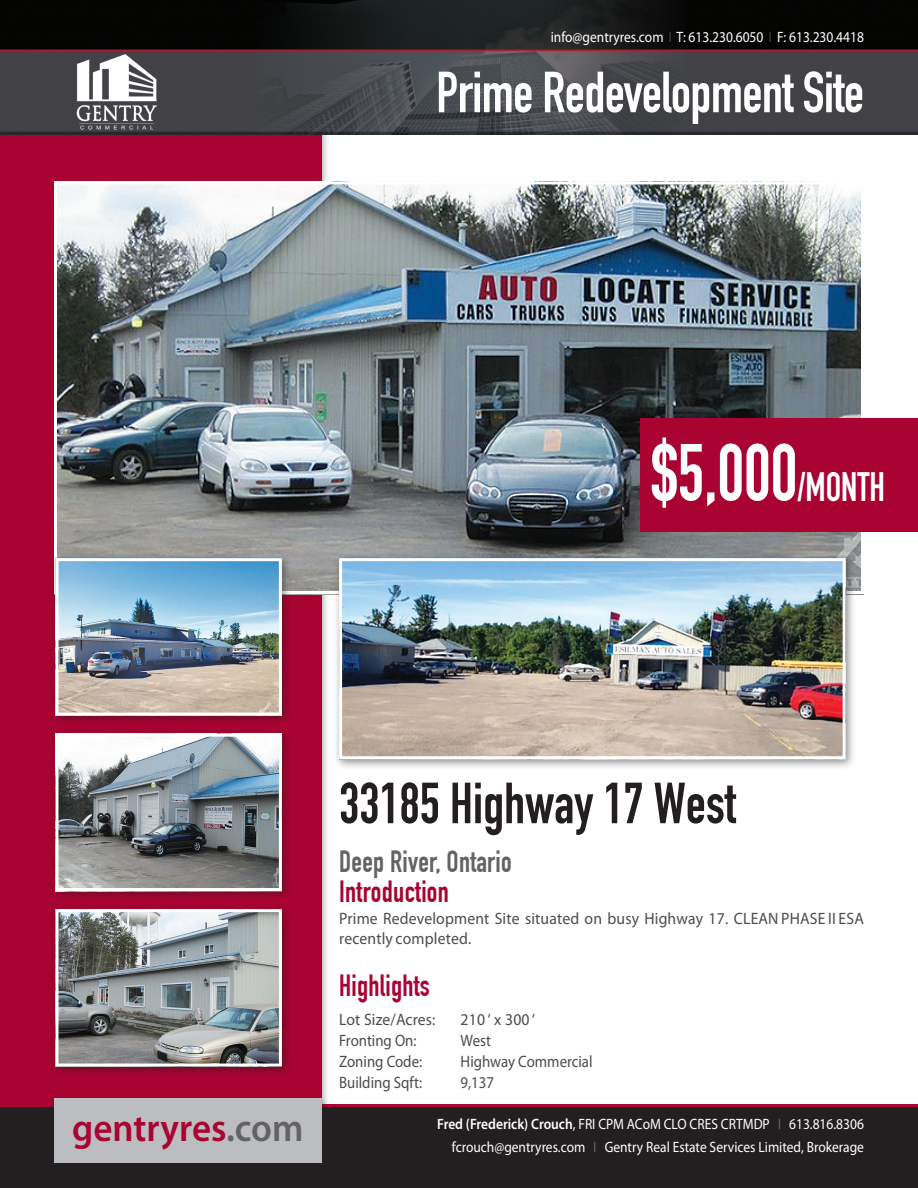
<style>
.page{position:relative;width:918px;height:1188px;background:#fff}
.page>*{position:absolute;margin:0;border:0;box-sizing:border-box;transform-origin:0 0}
.t1{font:700 79.5px "DIN Condensed";color:#fff;scale:.9 1}
.t2{font:700 57px "DIN Condensed";letter-spacing:-.01em;color:#fff;scale:.95 1}
.HdrPara{font:700 57px "DIN Condensed";color:#231f20;scale:.95 1}
.t3{font:600 39px "Myriad Pro";color:#a90332;scale:.95 1}
.HdrPara-2{font:700 30px/30px "DIN Condensed";letter-spacing:.01em;color:#636366;scale:.95 1}
.HdrPara-3{font:700 30px "DIN Condensed";letter-spacing:.01em;color:#a90332;scale:.95 1}
.HdrPara-4{font:16.5px/19.8px "Myriad Pro";letter-spacing:.01em;color:#4b4c4d;scale:.95 1}
.Para1{font:16.5px "Myriad Pro";color:#4b4c4d;scale:.9 1}
.Para1-2{font:16.5px "Myriad Pro";color:#4b4c4d;scale:.95 1}
.t4{font:15px "Myriad Pro";color:#fff;scale:.9 1}
.s1{color:#57585a}
.s2{font-size:40.5px}
.s3{color:#636366}
.s4{color:#a90332}
.s5{font-weight:600}
.s6{color:#808285}
</style>
<div class="page">
<div style="left:0;top:1104px;width:918px;height:81px;background:#ab0333"></div>
<div style="left:0;top:61px;width:322px;height:1057px;background:#a90332"></div>
<div style="left:0;top:1107px;width:918px;height:81px;background:#231f20"></div>
<div style="left:46px;top:1094px;width:284px;height:81px;background:#231f20;opacity:.5"></div>
<div style="left:54px;top:1098px;width:268px;height:65px;background:#bcbdc0"></div>
<img style="left:0;top:0;width:918px;height:135px">
<img style="left:77px;top:54px;width:79px;height:76px">
<img style="left:58px;top:185px;width:802px;height:405px">
<div style="left:50px;top:552px;width:243px;height:174px;background:#231f20;opacity:.5"></div>
<img style="left:60px;top:562px;width:218px;height:150px">
<div style="left:56px;top:558px;width:226px;height:158px;border:3px solid #fff"></div>
<div style="left:50px;top:728px;width:243px;height:174px;background:#231f20;opacity:.5"></div>
<img style="left:60px;top:738px;width:218px;height:149px">
<div style="left:56px;top:734px;width:226px;height:157px;border:3px solid #fff"></div>
<div style="left:333px;top:552px;width:523px;height:218px;background:#231f20;opacity:.5"></div>
<img style="left:343px;top:562px;width:499px;height:193px">
<div style="left:339px;top:558px;width:507px;height:201px;border:3px solid #fff"></div>
<div style="left:50px;top:903px;width:243px;height:174px;background:#231f20;opacity:.5"></div>
<img style="left:60px;top:913px;width:218px;height:150px">
<div style="left:56px;top:909px;width:226px;height:158px;border:3px solid #fff"></div>
<div style="left:640px;top:418px;width:278px;height:114px;background:#a90332"></div>
<p class="t4" style="left:551px;top:28px;width:349px">info@gentryres.com <span class="s1">I</span> T: 613.230.6050 <span class="s1">I</span> F: 613.230.4418</p>
<p class="t2" style="left:436px;top:59px;width:452px">Prime Redevelopment Site</p>
<p class="t1" style="left:651px;top:426px;width:262px">$5,000<span class="s2">/MONTH</span></p>
<p class="t3" style="left:72px;top:1103px;width:245px">gentryres<span class="s3">.com</span></p>
<p class="HdrPara" style="left:339px;top:770px;width:419px">33185 Highway 17 West</p>
<p class="HdrPara-2" style="left:339px;top:847px;width:183px">Deep River, Ontario<br><span class="s4">Introduction</span></p>
<p class="HdrPara-4" style="left:339px;top:908px;width:554px">Prime Redevelopment Site situated on busy Highway 17. CLEAN PHASE II ESA recently completed.</p>
<p class="HdrPara-3" style="left:339px;top:968px;width:97px">Highlights</p>
<p class="Para1-2" style="left:339px;top:1009px;width:103px">Lot Size/Acres:</p>
<p class="Para1-2" style="left:461px;top:1009px;width:80px">210 ‘ x 300 ‘</p>
<p class="Para1" style="left:339px;top:1030px;width:88px">Fronting On:</p>
<p class="Para1" style="left:461px;top:1030px;width:35px">West</p>
<p class="Para1" style="left:339px;top:1051px;width:94px">Zoning Code:</p>
<p class="Para1" style="left:461px;top:1051px;width:148px">Highway Commercial</p>
<p class="Para1" style="left:339px;top:1072px;width:94px">Building Sqft:</p>
<p class="Para1" style="left:461px;top:1072px;width:39px">9,137</p>
<p class="t4" style="left:437px;top:1115px;width:476px"><span class="s5">Fred (Frederick) Crouch</span>, FRI CPM ACoM CLO CRES CRTMDP <span class="s6">I</span> 613.816.8306</p>
<p class="t4" style="left:452px;top:1138px;width:459px">fcrouch@gentryres.com <span class="s6">I</span> Gentry Real Estate Services Limited, Brokerage</p>
</div>
